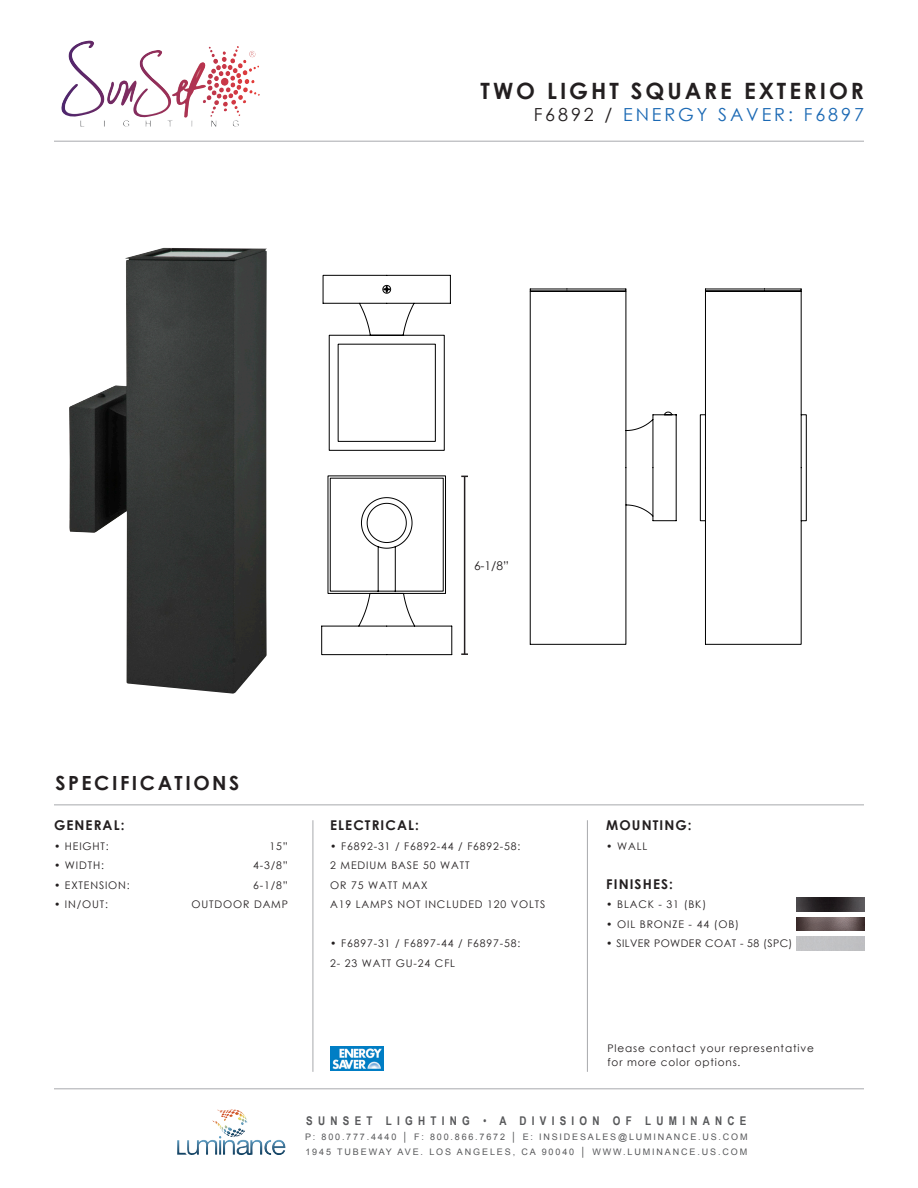
<style>
.page{position:relative;width:918px;height:1188px;background:#fff}
.page>*{position:absolute;margin:0;border:0;box-sizing:border-box;transform-origin:0 0}
.t1{font:700 22.5px "Century Gothic";letter-spacing:.13em;color:#231f20}
.t2{font:700 19.5px "Century Gothic";letter-spacing:.13em;color:#231f20}
.t3{font:18px "Century Gothic";letter-spacing:.16em;color:#1b69b4}
.t4{font:700 13.5px "Century Gothic";letter-spacing:.08em;color:#231f20}
.t5{font:700 12px "Arial Narrow";letter-spacing:.44em;color:#57585a}
.t6{font:12px "Century Gothic";color:#231f20}
.t7{font:10.5px/13.5px "Century Gothic";letter-spacing:.08em;color:#231f20}
.t8{font:10.5px "Century Gothic";letter-spacing:.04em;color:#231f20}
.t9{font:9px/15px "Arial";letter-spacing:.2em;color:#57585a}
.s1{color:#231f20}
.s2{font-weight:400}
.s3{font-weight:700}
</style>
<div class="page">
<img style="left:61px;top:41px;width:196px;height:77px">
<img style="left:217px;top:1109px;width:29px;height:9px">
<hr style="left:54px;top:141px;width:810px;height:1px;background:#a8a9ad">
<hr style="left:54px;top:1088px;width:810px;height:1px;background:#a8a9ad">
<hr style="left:54px;top:804px;width:810px;height:1px;background:#a8a9ad">
<hr style="left:313px;top:820px;width:1px;height:252px;background:#a8a9ad">
<hr style="left:587px;top:820px;width:1px;height:252px;background:#a8a9ad">
<img style="left:69px;top:248px;width:198px;height:446px">
<svg style="left:700px;top:288px;width:107px;height:357px"></svg>
<svg style="left:530px;top:288px;width:147px;height:357px"></svg>
<svg style="left:322px;top:275px;width:129px;height:176px"></svg>
<svg style="left:321px;top:475px;width:131px;height:180px"></svg>
<img style="left:330px;top:1047px;width:54px;height:23px">
<img style="left:797px;top:898px;width:67px;height:13px">
<img style="left:797px;top:917px;width:67px;height:14px">
<hr style="left:464px;top:476px;width:1px;height:178px;background:#231f20">
<svg style="left:461px;top:653px;width:7px;height:2px"></svg>
<p class="t1" style="left:481px;top:74px;width:385px">TWO LIGHT SQUARE EXTERIOR</p>
<p class="t3" style="left:534px;top:102px;width:332px"><span class="s1">F6892 /</span> ENERGY SAVER: F6897</p>
<p class="t6" style="left:474px;top:557px;width:36px">6-1/8”</p>
<h2 class="t2" style="left:56px;top:768px;width:185px">SPECIFICATIONS</h2>
<p class="t4" style="left:54px;top:815px;width:72px">GENERAL:</p>
<p class="t7" style="left:54px;top:839px;width:56px">• HEIGHT:</p>
<p class="t7" style="left:270px;top:839px;width:20px">15”</p>
<p class="t7" style="left:54px;top:859px;width:51px">• WIDTH:</p>
<p class="t7" style="left:253px;top:859px;width:36px">4-3/8”</p>
<p class="t7" style="left:54px;top:878px;width:77px">• EXTENSION:</p>
<p class="t7" style="left:253px;top:878px;width:36px">6-1/8”</p>
<p class="t7" style="left:54px;top:898px;width:56px">• IN/OUT:</p>
<p class="t7" style="left:191px;top:898px;width:98px">OUTDOOR DAMP</p>
<p class="t4" style="left:330px;top:815px;width:90px">ELECTRICAL:</p>
<p class="t7" style="left:330px;top:839px;width:192px">• F6892-31 / F6892-44 / F6892-58:</p>
<p class="t7" style="left:330px;top:859px;width:141px">2 MEDIUM BASE 50 WATT</p>
<p class="t7" style="left:330px;top:878px;width:99px">OR 75 WATT MAX</p>
<p class="t7" style="left:330px;top:898px;width:217px">A19 LAMPS NOT INCLUDED 120 VOLTS</p>
<p class="t7" style="left:330px;top:937px;width:192px">• F6897-31 / F6897-44 / F6897-58:</p>
<p class="t7" style="left:330px;top:956px;width:126px">2- 23 WATT GU-24 CFL</p>
<p class="t4" style="left:606px;top:815px;width:87px">MOUNTING:</p>
<p class="t7" style="left:606px;top:839px;width:43px">• WALL</p>
<p class="t4" style="left:606px;top:874px;width:68px">FINISHES:</p>
<p class="t7" style="left:606px;top:898px;width:101px">• BLACK - 31 (BK)</p>
<p class="t7" style="left:606px;top:917px;width:134px">• OIL BRONZE - 44 (OB)</p>
<p class="t8" style="left:606px;top:936px;width:188px">• SILVER POWDER COAT - 58 (SPC)</p>
<p class="t7" style="left:608px;top:1042px;width:208px">Please contact your representative for more color options.</p>
<p class="t5" style="left:306px;top:1111px;width:442px">SUNSET LIGHTING <span class="s2">•</span> A DIVISION OF LUMINANCE</p>
<p class="t9" style="left:305px;top:1129px;width:444px">P: 800.777.4440 <span class="s3">│</span> F: 800.866.7672 <span class="s3">│</span> E: INSIDESALES@LUMINANCE.US.COM<br>1945 TUBEWAY AVE. LOS ANGELES, CA 90040 <span class="s3">│</span> WWW.LUMINANCE.US.COM</p>
</div>
